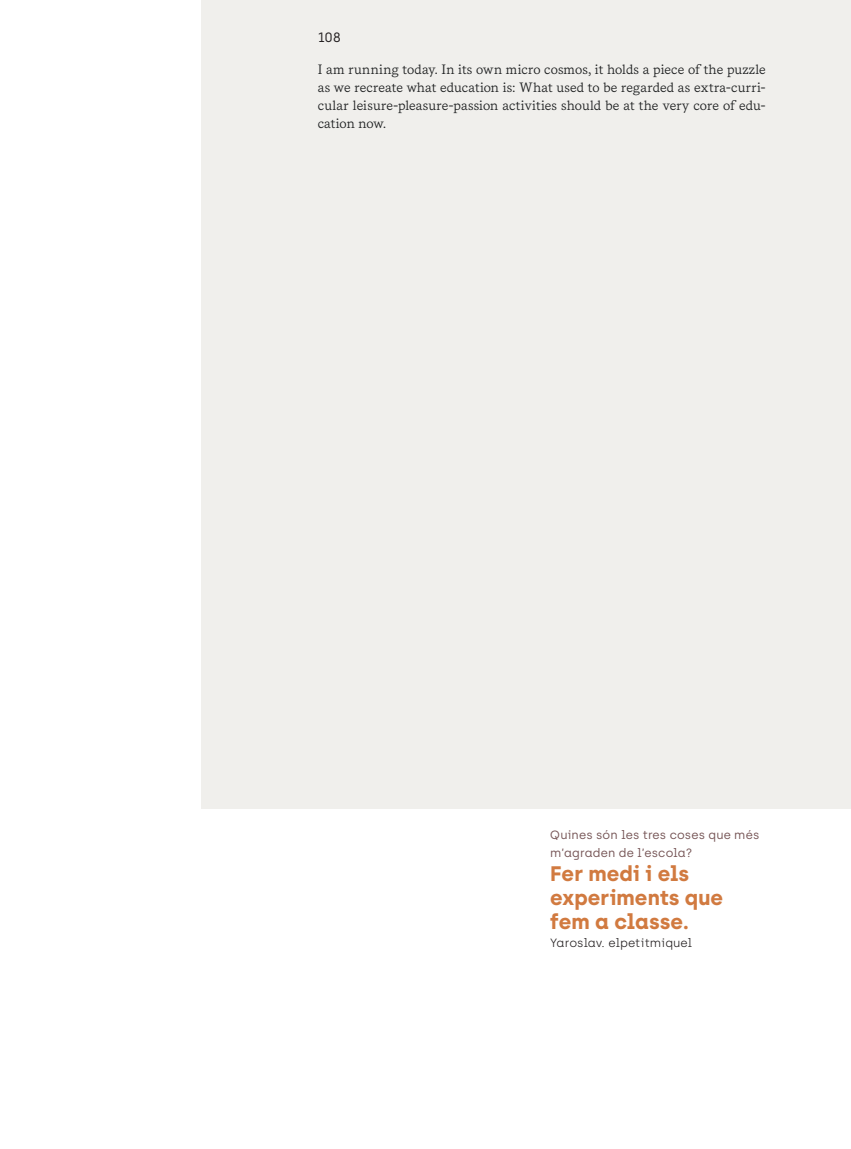
<style>
.page{position:relative;width:851px;height:1149px;background:#fff}
.page>*{position:absolute;margin:0;border:0;box-sizing:border-box;transform-origin:0 0}
.t1{font:700 21px/24px "Archia";color:#d17a40}
.t2{font:13.5px/18px "Messina Serif";color:#1b1d1e;text-align:justify}
.t3{font:13.5px "Archia";color:#231f20}
.t4{font:12px/18px "Archia";letter-spacing:.01em;color:#765556}
.t5{font:300 12px "Archia";color:#231f20}
</style>
<div class="page">
<div style="left:201px;top:0;width:649px;height:808px;background:#f0efec"></div>
<hr style="left:850px;top:0;width:1px;height:808px;background:#f0efec">
<p class="t3" style="left:317px;top:30px;width:25px">108</p>
<p class="t2" style="left:317px;top:60px;width:449px">I am running today. In its own micro cosmos, it holds a piece of the puzzle as we recreate what education is: What used to be regarded as extra-curri&shy;cular leisure-pleasure-passion activities should be at the very core of edu&shy;cation now.</p>
<p class="t4" style="left:550px;top:825px;width:210px">Quines són les tres coses que més m’agraden de l’escola?</p>
<h1 class="t1" style="left:550px;top:860px;width:174px">Fer medi i els experiments que fem a classe.</h1>
<p class="t5" style="left:550px;top:935px;width:143px">Yaroslav. elpetitmiquel</p>
</div>
